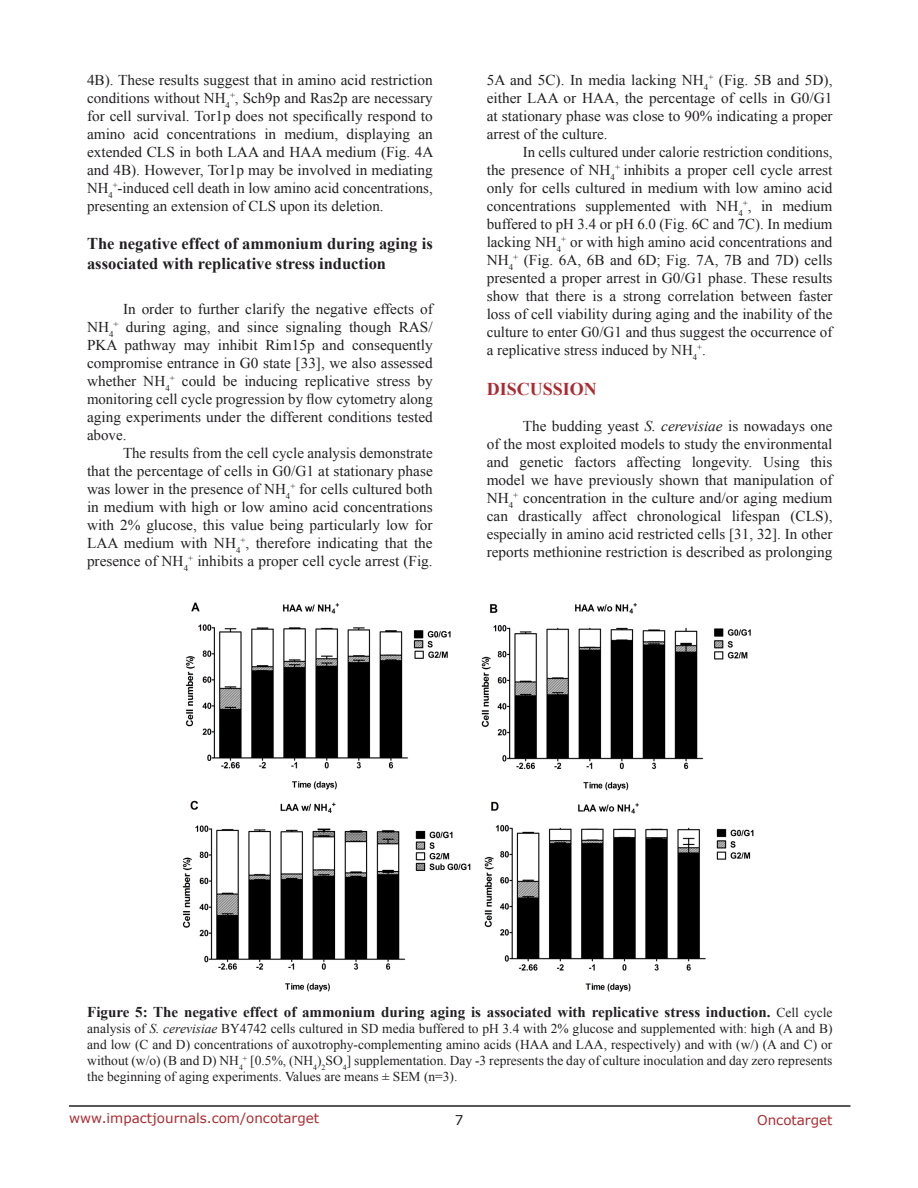
<style>
.page{position:relative;width:918px;height:1188px;background:#fff}
.page>*{position:absolute;margin:0;border:0;box-sizing:border-box;transform-origin:0 0}
.Heading{font:700 18px "Times New Roman";color:#ac2b31}
.SubHeading{font:700 16.5px/19.8px "Times New Roman";color:#221f22}
.BodyText{font:15px/18px "Times New Roman";color:#221f22;text-align:justify}
.FigureText{font:700 15px "Times New Roman";color:#221f22}
.FigureText-2{font:13.5px/16.2px "Times New Roman";color:#221f22;text-align:justify}
.t1{font:13.5px "Verdana";color:#ac2b31}
.t2{font:13.5px "Verdana";color:#221f22}
.BodyText-2{font:8.7px "Times New Roman";color:#221f22}
.s1{font-size:15px}
.s2{font-style:italic}
.s3{font-weight:400;font-size:13.5px}
</style>
<div class="page">
<hr style="left:69px;top:1105px;width:781px;height:2px;background:#231f20">
<img style="left:182px;top:602px;width:572px;height:390px">
<p class="BodyText" style="left:87px;top:71px;width:348px">4B). These results suggest that in amino acid restriction conditions without NH<sub>4</sub><sup>+</sup>, Sch9p and Ras2p are necessary for cell survival. Tor1p does not specifically respond to amino acid concentrations in medium, displaying an extended CLS in both LAA and HAA medium (Fig. 4A and 4B). However, Tor1p may be involved in mediating NH<sub>4</sub><sup>+</sup>-induced cell death in low amino acid concentrations, presenting an extension of CLS upon its deletion.</p>
<p class="SubHeading" style="left:87px;top:233px;width:347px">The negative effect of ammonium during aging is associated with replicative stress induction</p>
<p class="BodyText" style="left:87px;top:300px;width:347px;text-indent:36px">In order to further clarify the negative effects of NH<sub>4</sub><sup>+</sup> during aging, and since signaling though RAS/ PKA pathway may inhibit Rim15p and consequently compromise entrance in G0 state [33], we also assessed whether NH<sub>4</sub><sup>+</sup> could be inducing replicative stress by monitoring cell cycle progression by flow cytometry along aging experiments under the different conditions tested above.</p>
<p class="BodyText" style="left:87px;top:444px;width:347px;text-indent:36px">The results from the cell cycle analysis demonstrate that the percentage of cells in G0/G1 at stationary phase was lower in the presence of NH<sub>4</sub><sup>+</sup> for cells cultured both in medium with high or low amino acid concentrations with 2% glucose, this value being particularly low for LAA medium with NH<sub>4</sub><sup>+</sup>, therefore indicating that the presence of NH<sub>4</sub><sup>+</sup> inhibits a proper cell cycle arrest (Fig.</p>
<p class="BodyText" style="left:487px;top:71px;width:347px">5A and 5C). In media lacking NH<sub>4</sub><sup>+</sup> (Fig. 5B and 5D), either LAA or HAA, the percentage of cells in G0/G1 at stationary phase was close to 90% indicating a proper arrest of the culture.</p>
<p class="BodyText" style="left:487px;top:143px;width:347px;text-indent:36px">In cells cultured under calorie restriction conditions, the presence of NH<sub>4</sub><sup>+</sup> inhibits a proper cell cycle arrest only for cells cultured in medium with low amino acid concentrations supplemented with NH<sub>4</sub><sup>+</sup>, in medium buffered to pH 3.4 or pH 6.0 (Fig. 6C and 7C). In medium lacking NH<sub>4</sub><sup>+</sup> or with high amino acid concentrations and NH<sub>4</sub><sup>+</sup> (Fig. 6A, 6B and 6D; Fig. 7A, 7B and 7D) cells presented a proper arrest in G0/G1 phase. These results show that there is a strong correlation between faster loss of cell viability during aging and the inability of the culture to enter G0/G1 and thus suggest the occurrence of a replicative stress induced by NH<sub>4</sub></p>
<p class="BodyText-2" style="left:697px;top:342px;width:10px">+<span class="s1">.</span></p>
<p class="Heading" style="left:487px;top:377px;width:112px">DISCUSSION</p>
<p class="BodyText" style="left:487px;top:417px;width:347px;text-indent:36px">The budding yeast <span class="s2">S. cerevisiae</span> is nowadays one of the most exploited models to study the environmental and genetic factors affecting longevity. Using this model we have previously shown that manipulation of NH<sub>4</sub><sup>+</sup> concentration in the culture and/or aging medium can drastically affect chronological lifespan (CLS), especially in amino acid restricted cells [31, 32]. In other reports methionine restriction is described as prolonging</p>
<p class="FigureText" style="left:87px;top:1001px;width:747px">Figure 5: The negative effect of ammonium during aging is associated with replicative stress induction. <span class="s3">Cell cycle</span></p>
<p class="FigureText-2" style="left:87px;top:1020px;width:747px">analysis of <span class="s2">S. cerevisiae</span> BY4742 cells cultured in SD media buffered to pH 3.4 with 2% glucose and supplemented with: high (A and B) and low (C and D) concentrations of auxotrophy-complementing amino acids (HAA and LAA, respectively) and with (w/) (A and C) or without (w/o) (B and D) NH<sub>4</sub><sup>+</sup> [0.5%, (NH<sub>4</sub>)<sub>2</sub>SO<sub>4</sub>] supplementation. Day -3 represents the day of culture inoculation and day zero represents the beginning of aging experiments. Values are means ± SEM (n=3).</p>
<p class="t1" style="left:69px;top:1109px;width:252px">www.impactjournals.com/oncotarget</p>
<p class="t2" style="left:455px;top:1111px;width:10px">7</p>
<p class="t1" style="left:757px;top:1111px;width:77px">Oncotarget</p>
</div>
